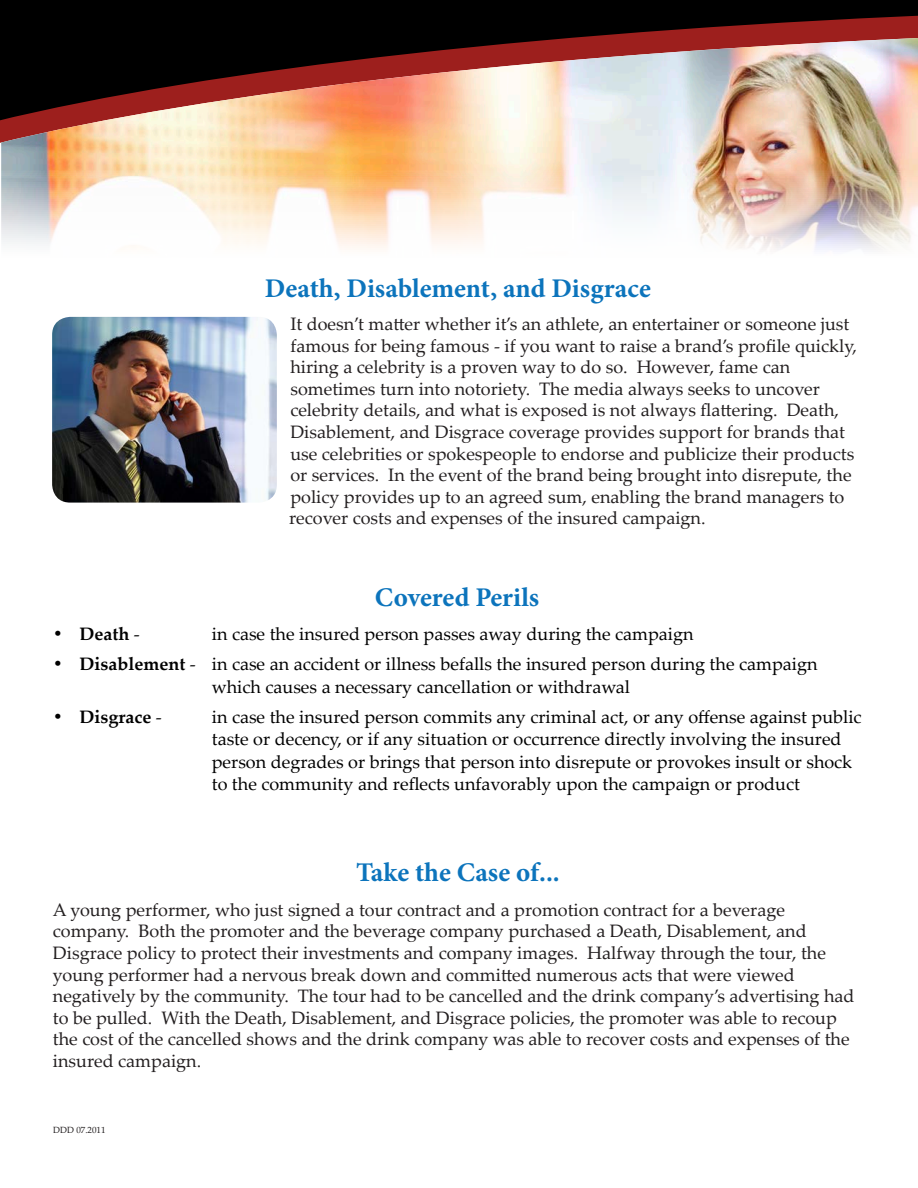
<style>
.page{position:relative;width:918px;height:1188px;background:#fff}
.page>*{position:absolute;margin:0;border:0;box-sizing:border-box;transform-origin:0 0}
.t1{font:700 27px "Minion Pro";color:#0c74bc}
.t2{font:18px/21.6px "Palatino Linotype";color:#231f20}
.t3{font:18px/30px "Palatino Linotype";color:#000}
.t4{font:700 18px "Palatino Linotype";color:#000}
.t5{font:9px "Palatino Linotype";color:#231f20}
.s1{font-weight:400}
</style>
<div class="page">
<svg style="left:0;top:6px;width:918px;height:22px;background:#0b0202"></svg>
<svg style="left:0;top:28px;width:918px;height:115px;background:#300908"></svg>
<img style="left:1px;top:38px;width:917px;height:132px">
<svg style="left:1px;top:170px;width:917px;height:147px"></svg>
<img style="left:52px;top:317px;width:225px;height:186px">
<h1 class="t1" style="left:265px;top:270px;width:387px">Death, Disablement, and Disgrace</h1>
<p class="t2" style="left:289px;top:312px;width:569px">It doesn’t matter whether it’s an athlete, an entertainer or someone just famous for being famous - if you want to raise a brand’s profile quickly, hiring a celebrity is a proven way to do so. However, fame can sometimes turn into notoriety. The media always seeks to uncover celebrity details, and what is exposed is not always flattering. Death, Disablement, and Disgrace coverage provides support for brands that use celebrities or spokespeople to endorse and publicize their products or services. In the event of the brand being brought into disrepute, the policy provides up to an agreed sum, enabling the brand managers to recover costs and expenses of the insured campaign.</p>
<p class="t4" style="left:52px;top:621px;width:89px">• Death <span class="s1">-</span></p>
<p class="t4" style="left:52px;top:651px;width:145px">• Disablement <span class="s1">-</span></p>
<p class="t4" style="left:52px;top:704px;width:111px">• Disgrace <span class="s1">-</span></p>
<h1 class="t1" style="left:375px;top:578px;width:166px">Covered Perils</h1>
<p class="t3" style="left:212px;top:618px;width:607px">in case the insured person passes away during the campaign<br>in case an accident or illness befalls the insured person during the campaign</p>
<p class="t3" style="left:212px;top:671px;width:651px">which causes a necessary cancellation or withdrawal<br>in case the insured person commits any criminal act, or any offense against public</p>
<p class="t3" style="left:212px;top:727px;width:642px;line-height:22.5px">taste or decency, or if any situation or occurrence directly involving the insured person degrades or brings that person into disrepute or provokes insult or shock to the community and reflects unfavorably upon the campaign or product</p>
<h1 class="t1" style="left:356px;top:853px;width:205px">Take the Case of...</h1>
<p class="t2" style="left:53px;top:898px;width:803px">A young performer, who just signed a tour contract and a promotion contract for a beverage company. Both the promoter and the beverage company purchased a Death, Disablement, and Disgrace policy to protect their investments and company images. Halfway through the tour, the young performer had a nervous break down and committed numerous acts that were viewed negatively by the community. The tour had to be cancelled and the drink company’s advertising had to be pulled. With the Death, Disablement, and Disgrace policies, the promoter was able to recoup the cost of the cancelled shows and the drink company was able to recover costs and expenses of the insured campaign.</p>
<p class="t5" style="left:53px;top:1123px;width:54px">DDD 07.2011</p>
</div>
